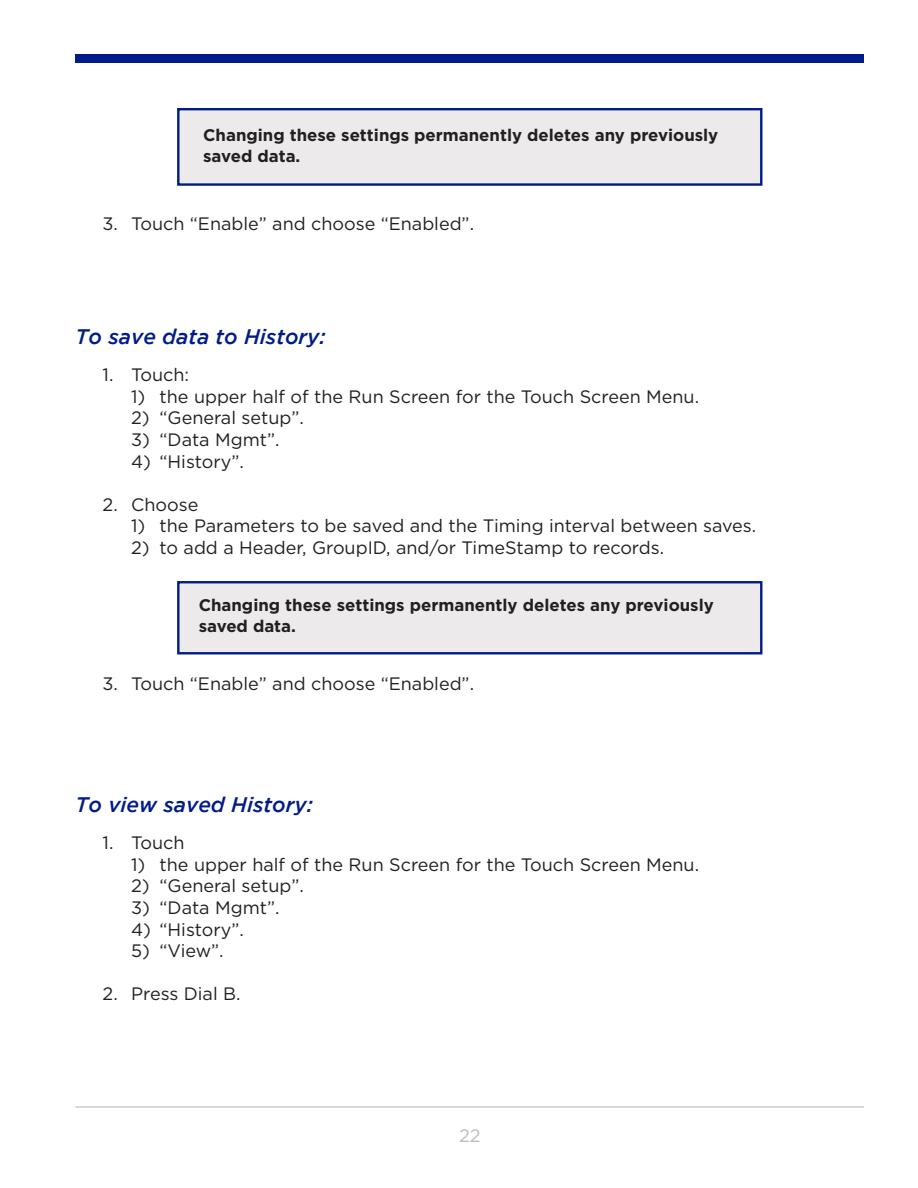
<style>
.page{position:relative;width:918px;height:1188px;background:#fff}
.page>*{position:absolute;margin:0;border:0;box-sizing:border-box;transform-origin:0 0}
.t1{font:italic 500 21px "Gotham";color:#001c88}
.t2{font:18px "Gotham";color:#231f20}
.t3{font:18px "Gotham";color:#bdbbbb}
.t4{font:700 16.8px/20.1px "Gotham";color:#231f20}
</style>
<div class="page">
<hr style="left:76px;top:1106px;width:788px;height:2px;background:#bdbbbb">
<div style="left:76px;top:54px;width:788px;height:9px;background:#001c88"></div>
<div style="left:177px;top:108px;width:585px;height:78px;background:#edeaeb;border:2px solid #001c88"></div>
<div style="left:177px;top:581px;width:585px;height:73px;background:#edeaeb;border:2px solid #001c88"></div>
<p class="t4" style="left:203px;top:125px;width:517px">Changing these settings permanently deletes any previously saved data.</p>
<p class="t2" style="left:103px;top:213px;width:373px">3. Touch “Enable” and choose “Enabled”.</p>
<p class="t1" style="left:76px;top:324px;width:252px">To save data to History:</p>
<p class="t2" style="left:103px;top:363px;width:88px">1. Touch:</p>
<p class="t2" style="left:131px;top:385px;width:570px">1) the upper half of the Run Screen for the Touch Screen Menu.</p>
<p class="t2" style="left:131px;top:406px;width:174px">2) “General setup”.</p>
<p class="t2" style="left:131px;top:428px;width:150px">3) “Data Mgmt”.</p>
<p class="t2" style="left:131px;top:450px;width:114px">4) “History”.</p>
<p class="t2" style="left:103px;top:493px;width:97px">2. Choose</p>
<p class="t2" style="left:131px;top:514px;width:627px">1) the Parameters to be saved and the Timing interval between saves.</p>
<p class="t2" style="left:131px;top:536px;width:535px">2) to add a Header, GroupID, and/or TimeStamp to records.</p>
<p class="t4" style="left:199px;top:595px;width:517px">Changing these settings permanently deletes any previously saved data.</p>
<p class="t2" style="left:103px;top:673px;width:373px">3. Touch “Enable” and choose “Enabled”.</p>
<p class="t1" style="left:76px;top:792px;width:239px">To view saved History:</p>
<p class="t2" style="left:103px;top:831px;width:83px">1. Touch</p>
<p class="t2" style="left:131px;top:853px;width:570px">1) the upper half of the Run Screen for the Touch Screen Menu.</p>
<p class="t2" style="left:131px;top:875px;width:174px">2) “General setup”.</p>
<p class="t2" style="left:131px;top:896px;width:150px">3) “Data Mgmt”.</p>
<p class="t2" style="left:131px;top:918px;width:114px">4) “History”.</p>
<p class="t2" style="left:131px;top:939px;width:94px">5) “View”.</p>
<p class="t2" style="left:103px;top:983px;width:139px">2. Press Dial B.</p>
<p class="t3" style="left:459px;top:1124px;width:23px">22</p>
</div>
